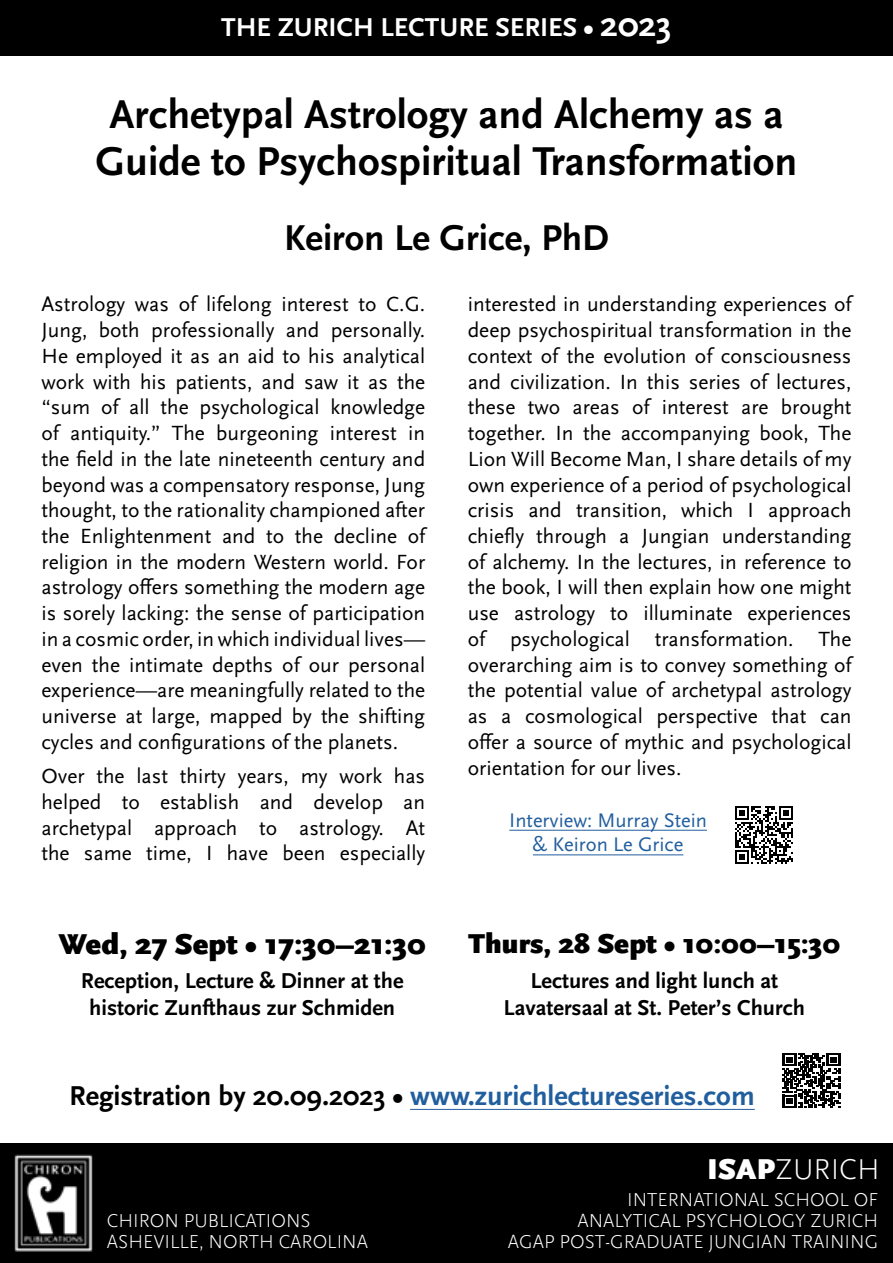
<style>
.page{position:relative;width:893px;height:1263px;background:#fff}
.page>*{position:absolute;margin:0;border:0;box-sizing:border-box;transform-origin:0 0}
.t1{font:700 42px/46.5px "Scala Sans OT";color:#000;text-align:center}
.t2{font:700 37.5px "Scala Sans OT";color:#000}
.t3{font:900 30px "Scala Sans OT";color:#000}
.t4{font:300 30px "Scala Sans OT";color:#fff}
.t5{font:700 28.5px "Scala Sans OT";color:#215e9e}
.t6{font:900 28.5px "Scala Sans OT";color:#000}
.t7{font:700 27px "Scala Sans OT";color:#fff}
.t8{font:700 22.5px/27px "Scala Sans OT";color:#000;text-align:center}
.t9{font:21.45px/25.8px "Scala Sans OT";color:#000;text-align:justify}
.t10{font:20.55px/24.6px "Scala Sans OT";color:#215e9e;text-align:center}
.t11{font:300 19.5px/21px "Scala Sans OT";color:#fff;text-align:right}
.s1{font-size:36px}
.s2{color:#000}
.s3{font-weight:900}
</style>
<div class="page">
<div style="left:0;top:0;width:893px;height:55px;background:#000"></div>
<div style="left:0;top:1144px;width:893px;height:119px;background:#000"></div>
<img style="left:14px;top:1154px;width:79px;height:98px">
<svg style="left:782px;top:1053px;width:59px;height:55px"></svg>
<hr style="left:410px;top:1109px;width:345px;height:1px;background:#215e9e">
<svg style="left:735px;top:806px;width:58px;height:58px"></svg>
<hr style="left:509px;top:830px;width:198px;height:1px;background:#215e9e">
<hr style="left:533px;top:855px;width:150px;height:1px;background:#215e9e">
<p class="t7" style="left:221px;top:12px;width:452px">THE ZURICH LECTURE SERIES • <span class="s1">2023</span></p>
<h1 class="t1" style="left:96px;top:92px;width:703px">Archetypal Astrology and Alchemy as a<br>Guide to Psychospiritual Transformation</h1>
<h2 class="t2" style="left:284px;top:217px;width:326px">Keiron Le Grice, PhD</h2>
<p class="t9" style="left:41px;top:292px;width:385px">Astrology was of lifelong interest to C.G.<br>Jung, both professionally and personally.<br>He employed it as an aid to his analytical work with his patients, and saw it as the “sum of all the psychological knowledge of antiquity.” The burgeoning interest in the field in the late nineteenth century and beyond was a compensatory response, Jung thought, to the rationality championed after the Enlightenment and to the decline of religion in the modern Western world. For astrology offers something the modern age is sorely lacking: the sense of participation in a cosmic order, in which individual lives— even the intimate depths of our personal experience—are meaningfully related to the universe at large, mapped by the shifting cycles and configurations of the planets.</p>
<p class="t9" style="left:41px;top:764px;width:385px">Over the last thirty years, my work has helped to establish and develop an archetypal approach to astrology. At the same time, I have been especially</p>
<p class="t9" style="left:468px;top:292px;width:385px">interested in understanding experiences of deep psychospiritual transformation in the context of the evolution of consciousness and civilization. In this series of lectures, these two areas of interest are brought together. In the accompanying book, The Lion Will Become Man, I share details of my own experience of a period of psychological crisis and transition, which I approach chiefly through a Jungian understanding of alchemy. In the lectures, in reference to the book, I will then explain how one might use astrology to illuminate experiences of psychological transformation. The overarching aim is to convey something of the potential value of archetypal astrology as a cosmological perspective that can offer a source of mythic and psychological orientation for our lives.</p>
<p class="t10" style="left:509px;top:808px;width:199px">Interview: Murray Stein &amp; Keiron Le Grice</p>
<h3 class="t6" style="left:468px;top:927px;width:374px">Thurs, 28 Sept • 10:00–15:30</h3>
<h3 class="t3" style="left:59px;top:927px;width:369px">Wed, 27 Sept • 17:30–21:30</h3>
<p class="t8" style="left:81px;top:967px;width:324px">Reception, Lecture &amp; Dinner at the historic Zunfthaus zur Schmiden</p>
<p class="t8" style="left:504px;top:967px;width:303px">Lectures and light lunch at<br>Lavatersaal at St. Peter’s Church</p>
<h3 class="t5" style="left:69px;top:1079px;width:687px"><span class="s2">Registration by 20.09.2023 •</span> www.zurichlectureseries.com</h3>
<p class="t11" style="left:107px;top:1211px;width:263px;text-align:left">CHIRON PUBLICATIONS<br>ASHEVILLE, NORTH CAROLINA</p>
<h3 class="t4" style="left:707px;top:1153px;width:174px"><span class="s3">ISAP</span>ZURICH</h3>
<p class="t11" style="left:508px;top:1190px;width:372px">INTERNATIONAL SCHOOL OF<br>ANALYTICAL PSYCHOLOGY ZURICH<br>AGAP POST-GRADUATE JUNGIAN TRAINING</p>
</div>
